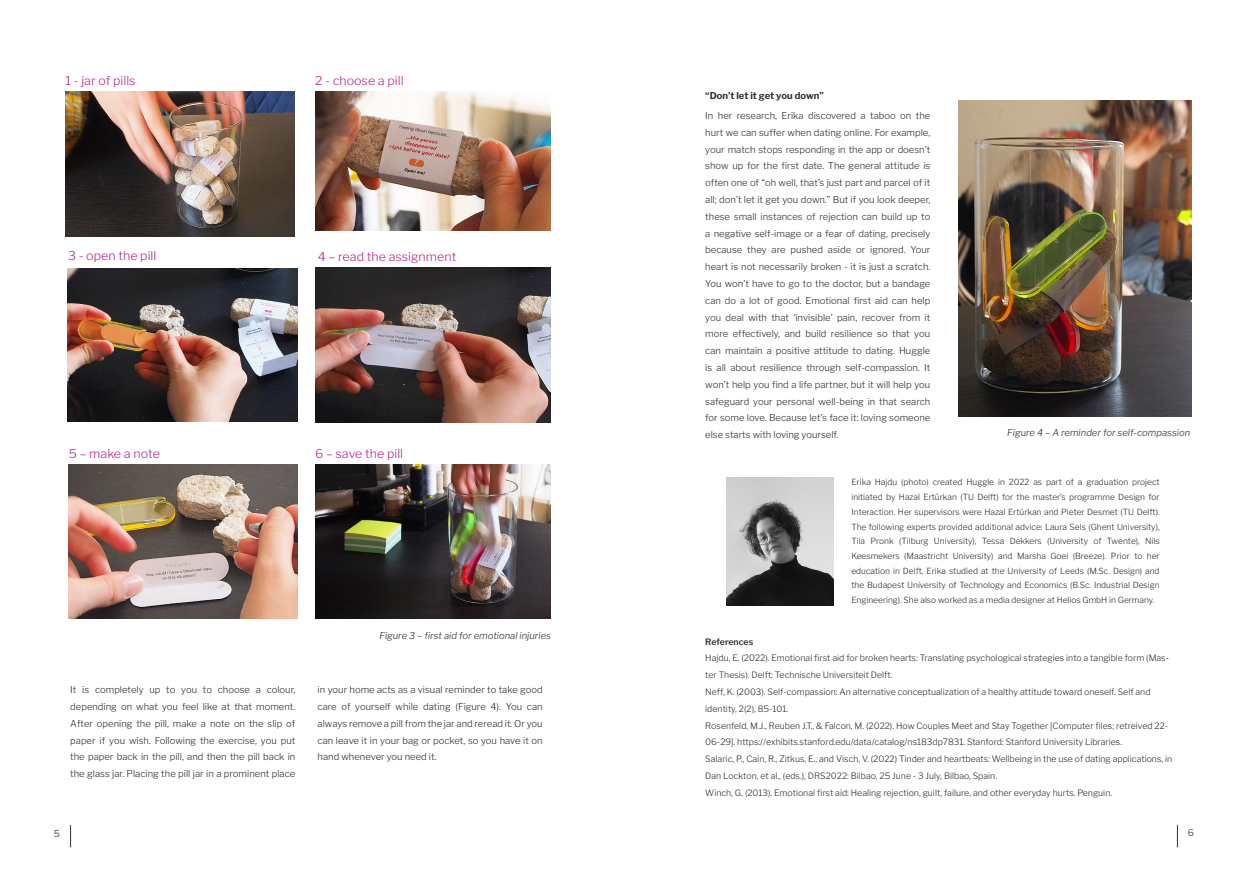
<style>
.page{position:relative;width:1248px;height:886px;background:#fff}
.page>*{position:absolute;margin:0;border:0;box-sizing:border-box;transform-origin:0 0}
.Kleur_in_figuur{font:300 12.12px "Libre Franklin";color:#b92991}
.Platte_tekst{font:300 9.5px/16.8px "Libre Franklin";color:#312f30;text-align:justify}
.Platte_tekst-2{font:italic 300 9.5px "Libre Franklin";color:#312f30}
.Subtitle{font:700 9.5px "Libre Franklin";color:#312f30}
.Reference_tekst_klei{font:300 8.75px/16.8px "Libre Franklin";color:#312f30}
.Text_designer{font:300 8.38px/14.8px "Libre Franklin";color:#312f30;text-align:justify}
.s1{font-weight:600}
</style>
<div class="page">
<svg style="left:1176px;top:825px;width:1px;height:22px"></svg>
<svg style="left:70px;top:825px;width:1px;height:22px"></svg>
<img style="left:315px;top:92px;width:236px;height:138px">
<img style="left:68px;top:465px;width:230px;height:153px">
<img style="left:65px;top:92px;width:229px;height:145px">
<img style="left:315px;top:268px;width:236px;height:154px">
<img style="left:68px;top:268px;width:230px;height:154px">
<img style="left:315px;top:464px;width:236px;height:154px">
<img style="left:958px;top:100px;width:233px;height:317px">
<img style="left:726px;top:477px;width:107px;height:129px">
<p class="Kleur_in_figuur" style="left:65px;top:73px;width:72px">1 - jar of pills</p>
<p class="Kleur_in_figuur" style="left:315px;top:73px;width:90px">2 - choose a pill</p>
<p class="Kleur_in_figuur" style="left:68px;top:248px;width:90px">3 - open the pill</p>
<p class="Kleur_in_figuur" style="left:318px;top:249px;width:140px">4 – read the assignment</p>
<p class="Kleur_in_figuur" style="left:69px;top:446px;width:93px">5 – make a note</p>
<p class="Kleur_in_figuur" style="left:315px;top:446px;width:90px">6 – save the pill</p>
<p class="Platte_tekst-2" style="left:379px;top:630px;width:173px">Figure 3 – first aid for emotional injuries</p>
<p class="Platte_tekst" style="left:70px;top:681px;width:226px">It is completely up to you to choose a colour, depending on what you feel like at that moment.<br>After opening the pill, make a note on the slip of paper if you wish. Following the exercise, you put the paper back in the pill, and then the pill back in the glass jar. Placing the pill jar in a prominent place</p>
<p class="Platte_tekst" style="left:317px;top:681px;width:226px">in your home acts as a visual reminder to take good care of yourself while dating (Figure 4). You can always remove a pill from the jar and reread it. Or you can leave it in your bag or pocket, so you have it on hand whenever you need it.</p>
<p class="Subtitle" style="left:705px;top:89px;width:120px">“Don’t let it get you down”</p>
<p class="Platte_tekst" style="left:705px;top:107px;width:226px">In her research, Erika discovered a taboo on the hurt we can suffer when dating online. For example, your match stops responding in the app or doesn’t show up for the first date. The general attitude is often one of “oh well, that’s just part and parcel of it all; don’t let it get you down.” But if you look deeper, these small instances of rejection can build up to a negative self-image or a fear of dating, precisely because they are pushed aside or ignored. Your heart is not necessarily broken - it is just a scratch.<br>You won’t have to go to the doctor, but a bandage can do a lot of good. Emotional first aid can help you deal with that ‘invisible’ pain, recover from it more effectively, and build resilience so that you can maintain a positive attitude to dating. Huggle is all about resilience through self-compassion. It won’t help you find a life partner, but it will help you safeguard your personal well-being in that search for some love. Because let’s face it: loving someone else starts with loving yourself.</p>
<p class="Platte_tekst-2" style="left:1007px;top:427px;width:184px">Figure 4 – A reminder for self-compassion</p>
<p class="Text_designer" style="left:851px;top:475px;width:310px">Erika Hajdu (photo) created Huggle in 2022 as part of a graduation project initiated by Hazal Ertürkan (TU Delft) for the master’s programme Design for Interaction. Her supervisors were Hazal Ertürkan and Pieter Desmet (TU Delft).<br>The following experts provided additional advice: Laura Sels (Ghent University), Tila Pronk (Tilburg University), Tessa Dekkers (University of Twente), Nils Keesmekers (Maastricht University) and Marsha Goei (Breeze). Prior to her education in Delft, Erika studied at the University of Leeds (M.Sc. Design) and the Budapest University of Technology and Economics (B.Sc. Industrial Design Engineering). She also worked as a media designer at Helios GmbH in Germany.</p>
<p class="Reference_tekst_klei" style="left:705px;top:633px;width:465px"><span class="s1">References<br></span>Hajdu, E. (2022). Emotional first aid for broken hearts: Translating psychological strategies into a tangible form (Mas&shy;ter Thesis). Delft: Technische Universiteit Delft.</p>
<p class="Reference_tekst_klei" style="left:705px;top:683px;width:447px">Neff, K. (2003). Self-compassion: An alternative conceptualization of a healthy attitude toward oneself. Self and identity, 2(2), 85-101.</p>
<p class="Reference_tekst_klei" style="left:705px;top:717px;width:464px">Rosenfeld, M.J., Reuben J.T., &amp; Falcon, M. (2022). How Couples Meet and Stay Together [Computer files; retreived 22-<br>06-29]. https://exhibits.stanford.edu/data/catalog/ns183dp7831. Stanford: Stanford University Libraries.</p>
<p class="Reference_tekst_klei" style="left:705px;top:751px;width:468px">Salaric, P., Cain, R., Zitkus, E., and Visch, V. (2022) Tinder and heartbeats: Wellbeing in the use of dating applications, in<br>Dan Lockton, et al., (eds.), DRS2022: Bilbao, 25 June - 3 July, Bilbao, Spain.</p>
<p class="Reference_tekst_klei" style="left:705px;top:784px;width:408px">Winch, G. (2013). Emotional first aid: Healing rejection, guilt, failure, and other everyday hurts. Penguin.</p>
<p class="Platte_tekst" style="left:54px;top:825px;width:8px">5</p>
<p class="Platte_tekst" style="left:1187px;top:824px;width:8px">6</p>
</div>
